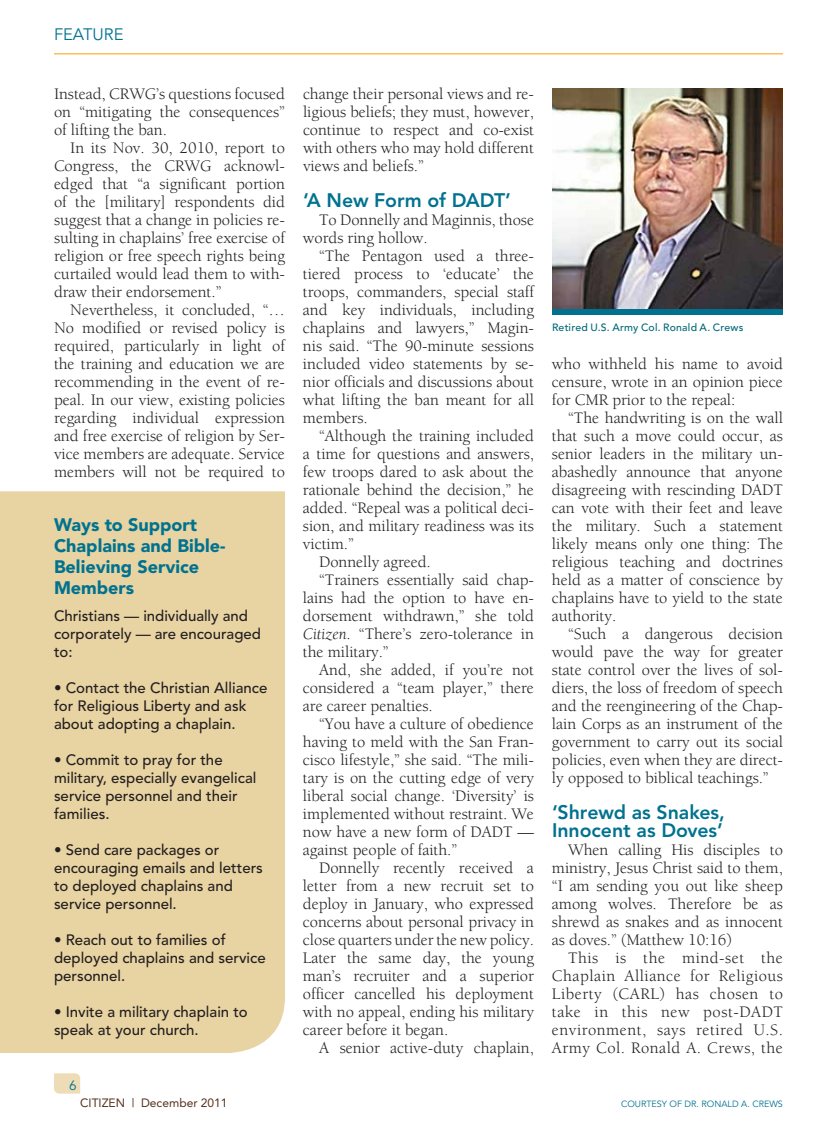
<style>
.page{position:relative;width:837px;height:1134px;background:#fff}
.page>*{position:absolute;margin:0;border:0;box-sizing:border-box;transform-origin:0 0}
.t1{font:800 19.5px/18px "Avenir";letter-spacing:-.005em;color:#00728f}
.t2{font:900 18px/21px "Avenir";color:#00728f}
.t3{font:16.5px/18px "Berkeley";letter-spacing:-.005em;color:#231f20;text-align:justify}
.t4{font:16.5px "Avenir";color:#00728f}
.t5{font:500 15px/18px "Avenir";color:#231f20}
.t6{font:13.5px "Avenir";color:#00728f}
.t7{font:12px "Avenir";color:#54301a}
.t8{font:500 10.5px "Avenir";letter-spacing:.02em;color:#006878}
.t9{font:9px "Avenir";color:#00728f}
.s1{font-style:italic}
</style>
<div class="page">
<div style="left:0;top:491px;width:285px;height:562px;background:#e8d3a2"></div>
<hr style="left:54px;top:53px;width:729px;height:2px;background:#fdc057">
<svg style="left:54px;top:1073px;width:26px;height:21px"></svg>
<img style="left:552px;top:89px;width:231px;height:220px">
<div style="left:552px;top:309px;width:231px;height:5px;background:#00728f"></div>
<p class="t4" style="left:54px;top:24px;width:11px">FEAT</p>
<p class="t4" style="left:93px;top:24px;width:21px">URE</p>
<p class="t3" style="left:54px;top:85px;width:232px">Instead, CRWG’s questions focused on “mitigating the consequences” of lifting the ban.</p>
<p class="t3" style="left:54px;top:139px;width:233px;text-indent:16px">In its Nov. 30, 2010, report to Congress, the CRWG acknowl&shy;edged that “a significant portion of the [military] respondents did suggest that a change in policies re&shy;sulting in chaplains’ free exercise of religion or free speech rights being curtailed would lead them to with&shy;draw their endorsement.”</p>
<p class="t3" style="left:54px;top:301px;width:233px;text-indent:16px">Nevertheless, it concluded, “… No modified or revised policy is required, particularly in light of the training and education we are recommending in the event of re&shy;peal. In our view, existing policies regarding individual expression and free exercise of religion by Ser&shy;vice members are adequate. Service members will not be required to</p>
<p class="t2" style="left:54px;top:514px;width:173px">Ways to Support<br>Chaplains and Bible-<br>Believing Service<br>Members</p>
<p class="t5" style="left:54px;top:607px;width:208px">Christians — individually and corporately — are encouraged to:</p>
<p class="t5" style="left:54px;top:679px;width:215px">• Contact the Christian Alliance for Religious Liberty and ask about adopting a chaplain.</p>
<p class="t5" style="left:54px;top:751px;width:204px">• Commit to pray for the military, especially evangelical service personnel and their families.</p>
<p class="t5" style="left:54px;top:841px;width:210px">• Send care packages or encouraging emails and letters to deployed chaplains and service personnel.</p>
<p class="t5" style="left:54px;top:931px;width:213px">• Reach out to families of deployed chaplains and service personnel.</p>
<p class="t5" style="left:54px;top:1003px;width:195px">• Invite a military chaplain to speak at your church.</p>
<p class="t6" style="left:69px;top:1077px;width:9px">6</p>
<p class="t7" style="left:80px;top:1096px;width:149px">CITIZEN | December 2011</p>
<p class="t3" style="left:303px;top:85px;width:233px">change their personal views and re&shy;ligious beliefs; they must, however, continue to respect and co-exist with others who may hold different views and beliefs.”</p>
<p class="t1" style="left:303px;top:191px;width:209px">‘A New Form of DADT’</p>
<p class="t3" style="left:303px;top:211px;width:233px;text-indent:16px">To Donnelly and Maginnis, those words ring hollow.</p>
<p class="t3" style="left:303px;top:247px;width:233px;text-indent:16px">“The Pentagon used a three&shy;tiered process to ‘educate’ the troops, commanders, special staff and key individuals, including chaplains and lawyers,” Magin&shy;nis said. “The 90-minute sessions included video statements by se&shy;nior officials and discussions about what lifting the ban meant for all members.</p>
<p class="t3" style="left:319px;top:427px;width:216px">“Although the training included</p>
<p class="t3" style="left:303px;top:445px;width:232px">a time for questions and answers,</p>
<p class="t3" style="left:303px;top:463px;width:233px">few troops dared to ask about the</p>
<p class="t3" style="left:303px;top:481px;width:232px">rationale behind the decision,” he</p>
<p class="t3" style="left:303px;top:499px;width:232px">added. “Repeal was a political deci-</p>
<p class="t3" style="left:303px;top:517px;width:232px">sion, and military readiness was its</p>
<p class="t3" style="left:303px;top:535px;width:52px">victim.”</p>
<p class="t3" style="left:319px;top:553px;width:113px">Donnelly agreed.</p>
<p class="t3" style="left:319px;top:571px;width:216px">“Trainers essentially said chap-</p>
<p class="t3" style="left:303px;top:589px;width:232px">lains had the option to have en-</p>
<p class="t3" style="left:303px;top:607px;width:232px">dorsement withdrawn,” she told</p>
<p class="t3" style="left:303px;top:625px;width:233px"><span class="s1">Citizen</span>. “There’s zero-tolerance in</p>
<p class="t3" style="left:303px;top:643px;width:87px">the military.”</p>
<p class="t3" style="left:319px;top:661px;width:216px">And, she added, if you’re not</p>
<p class="t3" style="left:303px;top:679px;width:232px">considered a “team player,” there</p>
<p class="t3" style="left:303px;top:697px;width:131px">are career penalties.</p>
<p class="t3" style="left:319px;top:715px;width:216px">“You have a culture of obedience</p>
<p class="t3" style="left:303px;top:733px;width:233px">having to meld with the San Fran-</p>
<p class="t3" style="left:303px;top:751px;width:233px">cisco lifestyle,” she said. “The mili-</p>
<p class="t3" style="left:303px;top:769px;width:232px">tary is on the cutting edge of very</p>
<p class="t3" style="left:303px;top:787px;width:232px">liberal social change. ‘Diversity’ is</p>
<p class="t3" style="left:303px;top:805px;width:232px">implemented without restraint. We</p>
<p class="t3" style="left:303px;top:823px;width:233px">now have a new form of DADT —</p>
<p class="t3" style="left:303px;top:841px;width:156px">against people of faith.”</p>
<p class="t3" style="left:319px;top:859px;width:216px">Donnelly recently received a</p>
<p class="t3" style="left:303px;top:877px;width:232px">letter from a new recruit set to</p>
<p class="t3" style="left:303px;top:895px;width:233px">deploy in January, who expressed</p>
<p class="t3" style="left:303px;top:913px;width:232px">concerns about personal privacy in</p>
<p class="t3" style="left:303px;top:931px;width:233px">close quarters under the new policy.</p>
<p class="t3" style="left:303px;top:949px;width:233px">Later the same day, the young</p>
<p class="t3" style="left:303px;top:967px;width:232px">man’s recruiter and a superior</p>
<p class="t3" style="left:303px;top:985px;width:232px">officer cancelled his deployment</p>
<p class="t3" style="left:303px;top:1003px;width:233px">with no appeal, ending his military</p>
<p class="t3" style="left:303px;top:1021px;width:147px">career before it began.</p>
<p class="t3" style="left:319px;top:1039px;width:216px">A senior active-duty chaplain,</p>
<p class="t8" style="left:552px;top:321px;width:193px">Retired U.S. Army Col. Ronald A. Crews</p>
<p class="t3" style="left:552px;top:355px;width:233px">who withheld his name to avoid censure, wrote in an opinion piece for CMR prior to the repeal:</p>
<p class="t3" style="left:552px;top:409px;width:233px;text-indent:16px">“The handwriting is on the wall that such a move could occur, as senior leaders in the military un&shy;abashedly announce that anyone disagreeing with rescinding DADT can vote with their feet and leave the military. Such a statement likely means only one thing: The religious teaching and doctrines held as a matter of conscience by chaplains have to yield to the state authority.</p>
<p class="t3" style="left:552px;top:625px;width:233px;text-indent:16px">“Such a dangerous decision would pave the way for greater state control over the lives of sol&shy;diers, the loss of freedom of speech and the reengineering of the Chap&shy;lain Corps as an instrument of the government to carry out its social policies, even when they are direct&shy;ly opposed to biblical teachings.”</p>
<p class="t1" style="left:552px;top:803px;width:175px">‘Shrewd as Snakes,<br>Innocent as Doves’</p>
<p class="t3" style="left:552px;top:841px;width:233px;text-indent:16px">When calling His disciples to ministry, Jesus Christ said to them, “I am sending you out like sheep among wolves. Therefore be as shrewd as snakes and as innocent as doves.” (Matthew 10:16)</p>
<p class="t3" style="left:552px;top:949px;width:233px;text-indent:16px">This is the mind-set the Chaplain Alliance for Religious Liberty (CARL) has chosen to take in this new post-DADT environment, says retired U.S.<br>Army Col. Ronald A. Crews, the</p>
<p class="t9" style="left:621px;top:1099px;width:27px">COURTESY</p>
<p class="t9" style="left:670px;top:1099px;width:115px">OF DR. RONALD A. CREWS</p>
</div>
